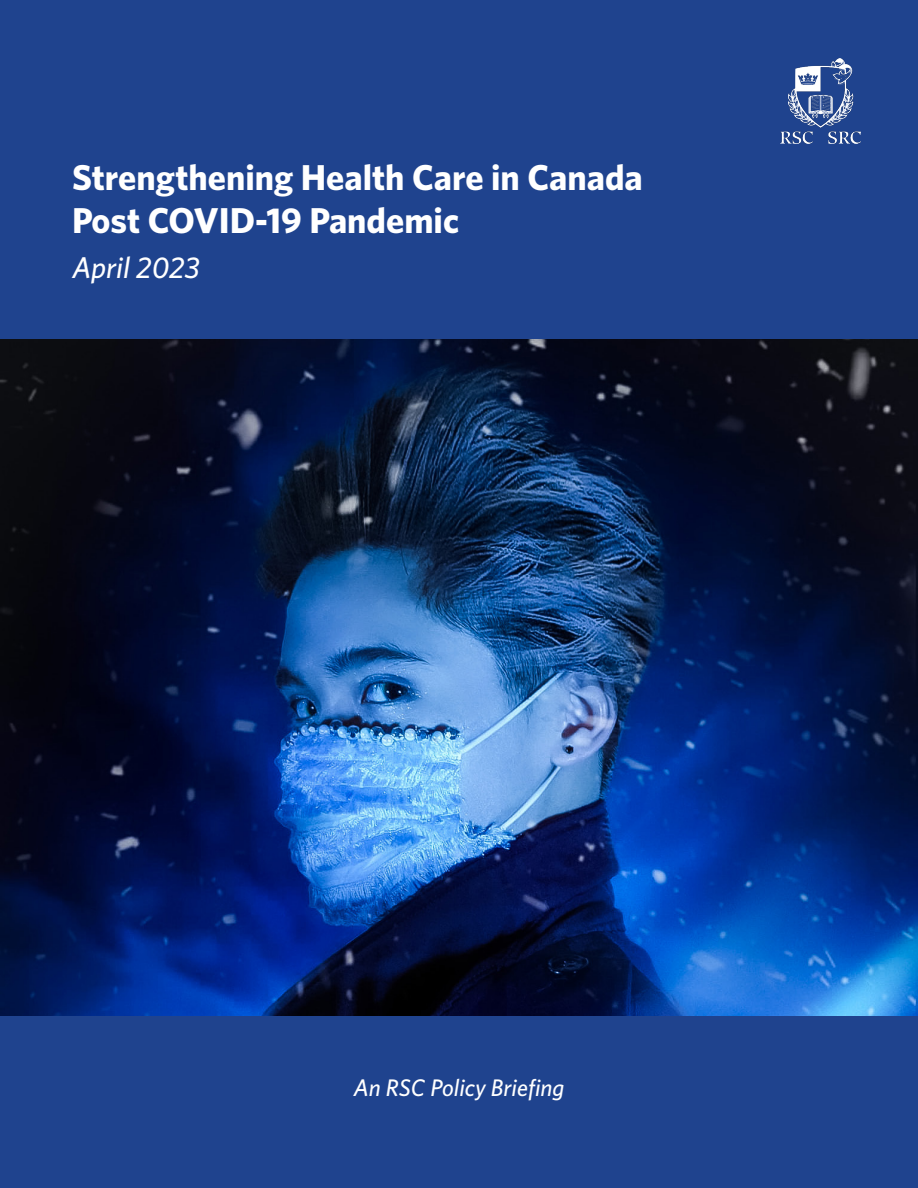
<style>
.page{position:relative;width:918px;height:1188px;background:#1f438e}
.page>*{position:absolute;margin:0;border:0;box-sizing:border-box;transform-origin:0 0}
.t1{font:700 36px/43.2px "Whitney";color:#fff}
.t2{font:italic 500 30px "Whitney";color:#fff}
.t3{font:italic 500 24px "Whitney";color:#fff}
</style>
<div class="page">
<img style="left:781px;top:58px;width:80px;height:85px">
<img style="left:0;top:340px;width:918px;height:675px">
<p class="t1" style="left:72px;top:155px;width:572px">Strengthening Health Care in Canada<br>Post COVID-19 Pandemic</p>
<p class="t2" style="left:72px;top:250px;width:129px">April 2023</p>
<p class="t3" style="left:354px;top:1073px;width:212px">An RSC Policy Briefing</p>
</div>
